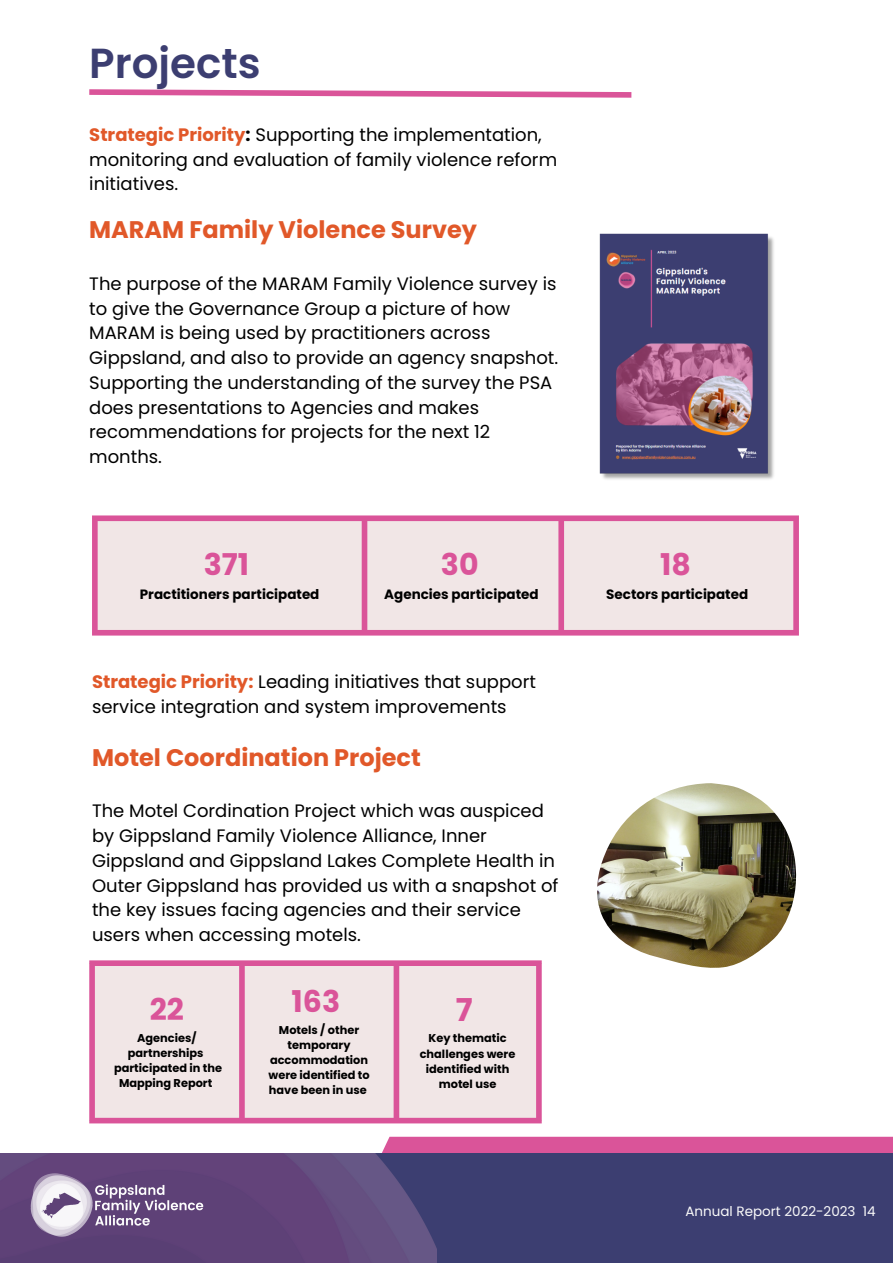
<style>
.page{position:relative;width:893px;height:1264px;background:#fff}
.page>*{position:absolute;margin:0;border:0;box-sizing:border-box;transform-origin:0 0}
.t1{font:600 42px "Poppins";color:#3c3e71}
.t2{font:700 31.5px "Poppins";color:#da5499}
.t3{font:700 30px "Poppins";color:#da5499}
.t4{font:700 24px "Poppins";color:#e15829}
.t5{font:18px/24.8px "Poppins";color:#000}
.t6{font:700 13.5px "Poppins";color:#000}
.t7{font:13.5px "Poppins";color:#fafafa}
.t8{font:700 11.4px/15.1px "Poppins";color:#000;text-align:center}
.s1{font-weight:700;color:#e15829}
.s2{font-weight:700}
</style>
<div class="page">
<div style="left:382px;top:1136px;width:510px;height:17px;background:#da5499"></div>
<div style="left:0;top:1153px;width:892px;height:109px;background:#3c3e71"></div>
<img style="left:0;top:1153px;width:436px;height:109px">
<img style="left:28px;top:1171px;width:178px;height:67px">
<svg style="left:89px;top:89px;width:543px;height:9px"></svg>
<img style="left:599px;top:233px;width:175px;height:247px">
<div style="left:98px;top:521px;width:695px;height:109px;background:#f1e6e6"></div>
<div style="left:92px;top:521px;width:6px;height:109px;background:#da5499"></div>
<div style="left:361px;top:521px;width:6px;height:109px;background:#da5499"></div>
<div style="left:558px;top:521px;width:6px;height:109px;background:#da5499"></div>
<div style="left:793px;top:521px;width:5px;height:109px;background:#da5499"></div>
<div style="left:92px;top:515px;width:706px;height:6px;background:#da5499"></div>
<div style="left:92px;top:630px;width:706px;height:5px;background:#da5499"></div>
<div style="left:95px;top:966px;width:441px;height:151px;background:#f1e6e6"></div>
<div style="left:89px;top:966px;width:6px;height:151px;background:#da5499"></div>
<div style="left:239px;top:966px;width:6px;height:151px;background:#da5499"></div>
<div style="left:393px;top:966px;width:6px;height:151px;background:#da5499"></div>
<div style="left:536px;top:966px;width:5px;height:151px;background:#da5499"></div>
<div style="left:89px;top:960px;width:452px;height:6px;background:#da5499"></div>
<div style="left:89px;top:1117px;width:452px;height:6px;background:#da5499"></div>
<img style="left:597px;top:783px;width:200px;height:184px">
<p class="t1" style="left:89px;top:34px;width:173px">Projects</p>
<p class="t5" style="left:89px;top:122px;width:469px"><span class="s1">Strategic Priority</span><span class="s2">:</span> Supporting the implementation, monitoring and evaluation of family violence reform initiatives.</p>
<p class="t4" style="left:89px;top:213px;width:389px">MARAM Family Violence Survey</p>
<p class="t5" style="left:89px;top:271px;width:470px">The purpose of the MARAM Family Violence survey is to give the Governance Group a picture of how MARAM is being used by practitioners across Gippsland, and also to provide an agency snapshot.</p>
<p class="t5" style="left:89px;top:370px;width:464px">Supporting the understanding of the survey the PSA does presentations to Agencies and makes recommendations for projects for the next 12 months.</p>
<p class="t3" style="left:204px;top:544px;width:47px">371</p>
<p class="t6" style="left:140px;top:585px;width:181px">Practitioners participated</p>
<p class="t3" style="left:441px;top:544px;width:39px">30</p>
<p class="t6" style="left:384px;top:585px;width:156px">Agencies participated</p>
<p class="t5" style="left:92px;top:669px;width:445px"><span class="s1">Strategic Priority:</span> Leading initiatives that support service integration and system improvements</p>
<p class="t4" style="left:92px;top:740px;width:330px">Motel Coordination Project</p>
<p class="t5" style="left:92px;top:798px;width:468px">The Motel Cordination Project which was auspiced by Gippsland Family Violence Alliance, Inner Gippsland and Gippsland Lakes Complete Health in Outer Gippsland has provided us with a snapshot of the key issues facing agencies and their service users when accessing motels.</p>
<p class="t3" style="left:150px;top:988px;width:36px">22</p>
<p class="t8" style="left:137px;top:1029px;width:61px">Agencies/</p>
<p class="t8" style="left:114px;top:1045px;width:110px">partnerships participated in the<br>Mapping Report</p>
<p class="t3" style="left:291px;top:980px;width:50px">163</p>
<p class="t8" style="left:268px;top:1022px;width:103px">Motels / other temporary accommodation were identified to have been in use</p>
<p class="t2" style="left:456px;top:987px;width:18px">7</p>
<p class="t8" style="left:420px;top:1030px;width:97px">Key thematic challenges were identified with motel use</p>
<p class="t3" style="left:660px;top:544px;width:32px">18</p>
<p class="t6" style="left:606px;top:585px;width:143px">Sectors participated</p>
<p class="t7" style="left:685px;top:1201px;width:191px">Annual Report 2022-2023 14</p>
</div>
